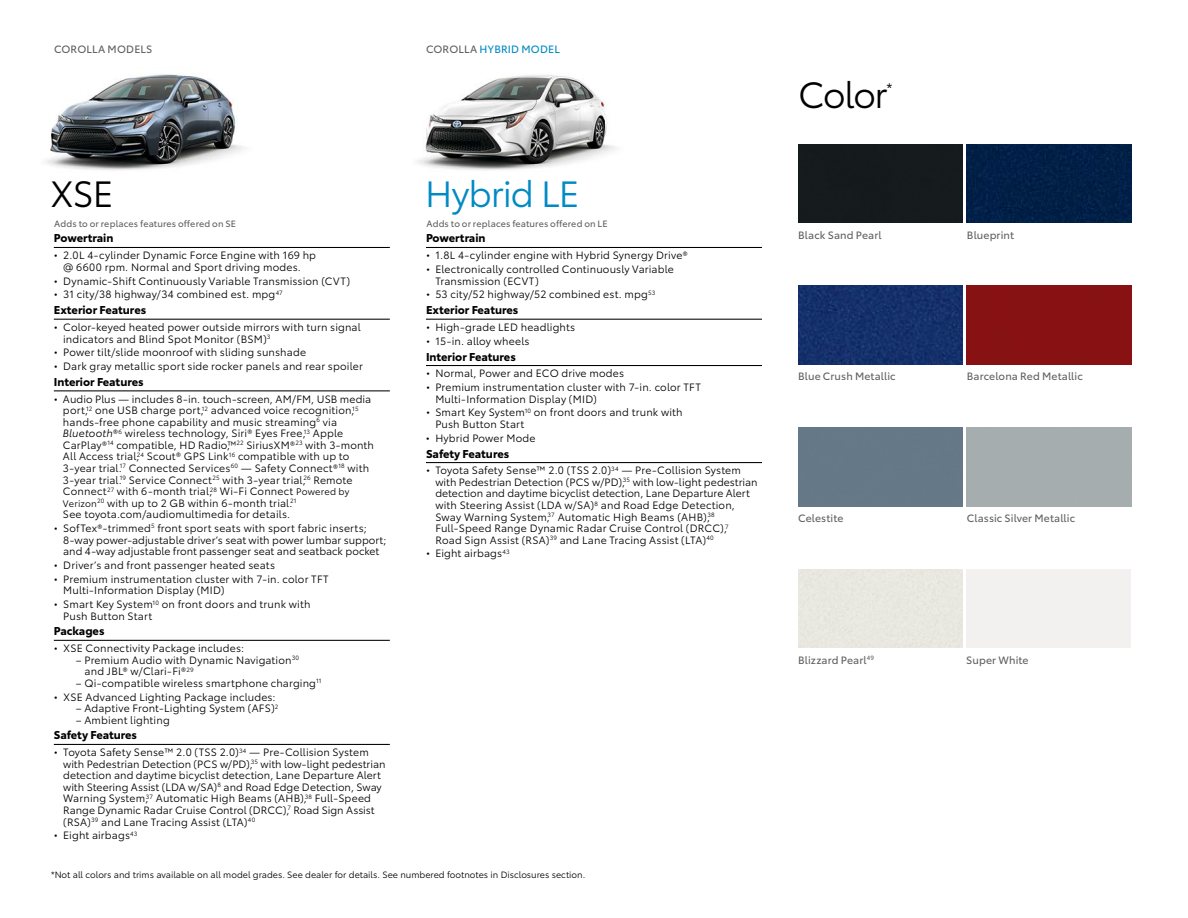
<style>
.page{position:relative;width:1188px;height:918px;background:#fff}
.page>*{position:absolute;margin:0;border:0;box-sizing:border-box;transform-origin:0 0}
.t1{font:36px "Toyota Type";letter-spacing:-.03em;color:#000}
.t2{font:36px "Toyota Type";letter-spacing:-.025em;color:#008ac4}
.t3{font:15px "Toyota Type";color:#000}
.t4{font:700 11.25px "Toyota Type";color:#000}
.t5{font:10.5px/11.6px "Toyota Type";letter-spacing:.01em;color:#000}
.t6{font:10.5px "Toyota Type";letter-spacing:.01em;color:#5f6062}
.t7{font:10.5px "Toyota Type";letter-spacing:.015em;color:#008ac4}
.t8{font:9px "Toyota Type";color:#000}
.t9{font:9px "Toyota Type";letter-spacing:.015em;color:#5f6062}
.s1{color:#5f6062}
.s2{font-style:italic}
.s3{font-size:9.3px}
</style>
<div class="page">
<img style="left:417px;top:75px;width:199px;height:95px">
<img style="left:45px;top:74px;width:199px;height:96px">
<hr style="left:54px;top:247px;width:336px;height:1px;background:#000">
<hr style="left:54px;top:319px;width:336px;height:1px;background:#000">
<hr style="left:54px;top:390px;width:336px;height:1px;background:#000">
<hr style="left:54px;top:640px;width:336px;height:1px;background:#000">
<hr style="left:54px;top:744px;width:336px;height:1px;background:#000">
<div style="left:798px;top:144px;width:164px;height:79px;background:#151a1d"></div>
<div style="left:967px;top:144px;width:164px;height:79px;background:#011f47"></div>
<div style="left:798px;top:428px;width:164px;height:78px;background:#657887"></div>
<img style="left:798px;top:286px;width:164px;height:78px">
<div style="left:967px;top:286px;width:164px;height:78px;background:#881114"></div>
<hr style="left:426px;top:247px;width:336px;height:1px;background:#000">
<hr style="left:426px;top:319px;width:336px;height:1px;background:#000">
<hr style="left:426px;top:365px;width:336px;height:1px;background:#000">
<hr style="left:426px;top:462px;width:336px;height:1px;background:#000">
<p class="t6" style="left:54px;top:41px;width:100px">COROLLA MODELS</p>
<p class="t7" style="left:426px;top:41px;width:135px"><span class="s1">COROLLA</span> HYBRID MODEL</p>
<h1 class="t1" style="left:50px;top:168px;width:65px">XSE</h1>
<p class="t9" style="left:54px;top:217px;width:183px">Adds to or replaces features offered on SE</p>
<p class="t4" style="left:54px;top:230px;width:61px">Powertrain</p>
<p class="t5" style="left:54px;top:249px;width:264px;text-align:center">• 2.0L 4-cylinder Dynamic Force Engine with 169 hp @ 6600 rpm. Normal and Sport driving modes.</p>
<p class="t5" style="left:54px;top:274px;width:298px">• Dynamic-Shift Continuously Variable Transmission (CVT)</p>
<p class="t5" style="left:54px;top:288px;width:230px">• 31 city/38 highway/34 combined est. mpg<sup>47</sup></p>
<p class="t4" style="left:54px;top:301px;width:94px">Exterior Features</p>
<p class="t5" style="left:63px;top:321px;width:299px;text-indent:-9px">• Color-keyed heated power outside mirrors with turn signal indicators and Blind Spot Monitor (BSM)<sup>3</sup></p>
<p class="t5" style="left:54px;top:346px;width:254px">• Power tilt/slide moonroof with sliding sunshade</p>
<p class="t5" style="left:54px;top:360px;width:310px">• Dark gray metallic sport side rocker panels and rear spoiler</p>
<p class="t4" style="left:54px;top:373px;width:91px">Interior Features</p>
<p class="t5" style="left:63px;top:392px;width:313px;text-indent:-9px">• Audio Plus — includes 8-in. touch-screen, AM/FM, USB media port,<sup>12</sup> one USB charge port,<sup>12</sup> advanced voice recognition,<sup>15 </sup>hands-free phone capability and music streaming<sup>6</sup> via <span class="s2">Bluetooth</span>®<sup>6</sup> wireless technology, Siri® Eyes Free,<sup>13</sup> Apple CarPlay®<sup>14</sup> compatible, HD Radio,™<sup>22</sup> SiriusXM®<sup>23</sup> with 3-month All Access trial,<sup>24</sup> Scout® GPS Link<sup>16</sup> compatible with up to 3-year trial.<sup>17</sup> Connected Services<sup>60</sup> — Safety Connect®<sup>18</sup> with 3-year trial.<sup>19</sup> Service Connect<sup>25</sup> with 3-year trial,<sup>26</sup> Remote Connect<sup>27</sup> with 6-month trial,<sup>28</sup> Wi-Fi Connect <span class="s3">Powered by Verizon</span><sup>20</sup> with up to 2 GB within 6-month trial.<sup>21<br></sup>See toyota.com/audiomultimedia for details.</p>
<p class="t5" style="left:63px;top:522px;width:325px;text-indent:-9px">• SofTex®-trimmed<sup>5</sup> front sport seats with sport fabric inserts;<br>8-way power-adjustable driver’s seat with power lumbar support; and 4-way adjustable front passenger seat and seatback pocket</p>
<p class="t5" style="left:54px;top:559px;width:223px">• Driver’s and front passenger heated seats</p>
<p class="t5" style="left:63px;top:572px;width:267px;text-indent:-9px">• Premium instrumentation cluster with 7-in. color TFT<br>Multi-Information Display (MID)</p>
<p class="t5" style="left:63px;top:598px;width:249px;text-indent:-9px">• Smart Key System<sup>10</sup> on front doors and trunk with<br>Push Button Start</p>
<p class="t4" style="left:54px;top:622px;width:52px">Packages</p>
<p class="t5" style="left:54px;top:642px;width:192px">• XSE Connectivity Package includes:</p>
<p class="t5" style="left:85px;top:653px;width:216px;text-indent:-9px">– Premium Audio with Dynamic Navigation<sup>30 </sup>and JBL® w/Clari-Fi®<sup>29</sup></p>
<p class="t5" style="left:76px;top:676px;width:247px">– Qi-compatible wireless smartphone charging<sup>11</sup></p>
<p class="t5" style="left:54px;top:690px;width:223px">• XSE Advanced Lighting Package includes:</p>
<p class="t5" style="left:76px;top:702px;width:204px">– Adaptive Front-Lighting System (AFS)<sup>2</sup></p>
<p class="t5" style="left:76px;top:713px;width:96px">– Ambient lighting</p>
<p class="t4" style="left:54px;top:727px;width:85px">Safety Features</p>
<p class="t5" style="left:63px;top:746px;width:324px;text-indent:-9px">• Toyota Safety Sense™ 2.0 (TSS 2.0)<sup>34</sup> — Pre-Collision System with Pedestrian Detection (PCS w/PD),<sup>35</sup> with low-light pedestrian detection and daytime bicyclist detection, Lane Departure Alert with Steering Assist (LDA w/SA)<sup>8</sup> and Road Edge Detection, Sway Warning System,<sup>37</sup> Automatic High Beams (AHB),<sup>38</sup> Full-Speed Range Dynamic Radar Cruise Control (DRCC),<sup>7</sup> Road Sign Assist (RSA)<sup>39</sup> and Lane Tracing Assist (LTA)<sup>40</sup></p>
<p class="t5" style="left:54px;top:829px;width:85px">• Eight airbags<sup>43</sup></p>
<h1 class="t2" style="left:425px;top:168px;width:156px">Hybrid LE</h1>
<p class="t9" style="left:426px;top:217px;width:183px">Adds to or replaces features offered on LE</p>
<p class="t4" style="left:426px;top:230px;width:61px">Powertrain</p>
<p class="t5" style="left:426px;top:249px;width:263px">• 1.8L 4-cylinder engine with Hybrid Synergy Drive®</p>
<p class="t5" style="left:435px;top:263px;width:240px;text-indent:-9px">• Electronically controlled Continuously Variable<br>Transmission (ECVT)</p>
<p class="t5" style="left:426px;top:288px;width:231px">• 53 city/52 highway/52 combined est. mpg<sup>53</sup></p>
<p class="t4" style="left:426px;top:301px;width:94px">Exterior Features</p>
<p class="t5" style="left:426px;top:321px;width:151px">• High-grade LED headlights</p>
<p class="t5" style="left:426px;top:334px;width:105px">• 15-in. alloy wheels</p>
<p class="t4" style="left:426px;top:348px;width:91px">Interior Features</p>
<p class="t5" style="left:426px;top:367px;width:200px">• Normal, Power and ECO drive modes</p>
<p class="t5" style="left:435px;top:381px;width:267px;text-indent:-9px">• Premium instrumentation cluster with 7-in. color TFT<br>Multi-Information Display (MID)</p>
<p class="t5" style="left:435px;top:406px;width:249px;text-indent:-9px">• Smart Key System<sup>10</sup> on front doors and trunk with<br>Push Button Start</p>
<p class="t5" style="left:426px;top:431px;width:111px">• Hybrid Power Mode</p>
<p class="t4" style="left:426px;top:445px;width:85px">Safety Features</p>
<p class="t5" style="left:435px;top:464px;width:324px;text-indent:-9px">• Toyota Safety Sense™ 2.0 (TSS 2.0)<sup>34</sup> — Pre-Collision System with Pedestrian Detection (PCS w/PD),<sup>35</sup> with low-light pedestrian detection and daytime bicyclist detection, Lane Departure Alert with Steering Assist (LDA w/SA)<sup>8</sup> and Road Edge Detection, Sway Warning System,<sup>37</sup> Automatic High Beams (AHB),<sup>38<br></sup>Full-Speed Range Dynamic Radar Cruise Control (DRCC),<sup>7<br></sup>Road Sign Assist (RSA)<sup>39</sup> and Lane Tracing Assist (LTA)<sup>40</sup></p>
<p class="t5" style="left:426px;top:547px;width:85px">• Eight airbags<sup>43</sup></p>
<p class="t8" style="left:51px;top:868px;width:536px">*Not all colors and trims available on all model grades. See dealer for details. See numbered footnotes in Disclosures section.</p>
<h1 class="t1" style="left:798px;top:69px;width:91px">Color</h1>
<h2 class="t3" style="left:886px;top:78px;width:7px">*</h2>
<p class="t6" style="left:798px;top:227px;width:85px">Black Sand Pearl</p>
<p class="t6" style="left:798px;top:369px;width:99px">Blue Crush Metallic</p>
<p class="t6" style="left:967px;top:227px;width:49px">Blueprint</p>
<p class="t6" style="left:967px;top:369px;width:117px">Barcelona Red Metallic</p>
<p class="t6" style="left:798px;top:510px;width:47px">Celestite</p>
<p class="t6" style="left:967px;top:510px;width:110px">Classic Silver Metallic</p>
<p class="t6" style="left:798px;top:652px;width:77px">Blizzard Pearl<sup>49</sup></p>
<p class="t6" style="left:966px;top:652px;width:64px">Super White</p>
</div>
